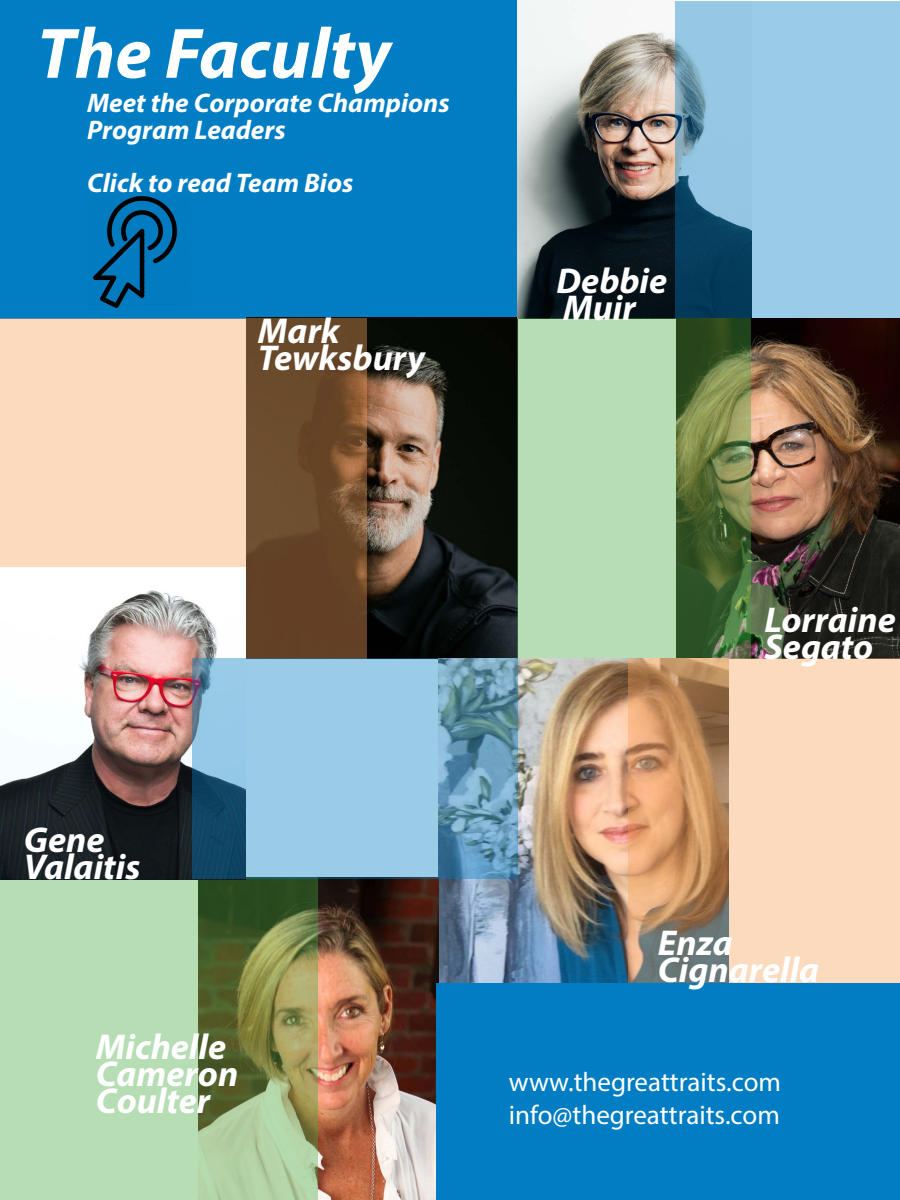
<style>
.page{position:relative;width:900px;height:1200px;background:#fff}
.page>*{position:absolute;margin:0;border:0;box-sizing:border-box;transform-origin:0 0}
.t1{font:italic 700 72px "Myriad Pro";color:#fff}
.t2{font:italic 700 36px/27px "Myriad Pro";color:#fff}
.t3{font:italic 700 27px/27px "Myriad Pro";color:#fff}
.t4{font:27px/32.4px "Myriad Pro";color:#fff}
</style>
<div class="page">
<div style="left:0;top:0;width:693px;height:318px;background:#017dc3"></div>
<img style="left:246px;top:317px;width:271px;height:342px">
<svg style="left:0;top:318px;width:366px;height:341px;background:#c19f82"></svg>
<img style="left:517px;top:0;width:176px;height:318px">
<svg style="left:675px;top:1px;width:225px;height:317px;background:#85b7d3"></svg>
<img style="left:751px;top:318px;width:149px;height:340px">
<svg style="left:517px;top:318px;width:234px;height:341px;background:#95b78b"></svg>
<img style="left:438px;top:658px;width:291px;height:325px">
<svg style="left:629px;top:659px;width:271px;height:324px;background:#e2bd9d"></svg>
<img style="left:318px;top:879px;width:120px;height:321px">
<svg style="left:0;top:879px;width:318px;height:321px;background:#a0be91"></svg>
<div style="left:436px;top:983px;width:464px;height:217px;background:#017dc3"></div>
<img style="left:0;top:567px;width:245px;height:312px">
<svg style="left:192px;top:659px;width:325px;height:220px;background:#80b1cd"></svg>
<img style="left:93px;top:197px;width:85px;height:110px">
<h1 class="t1" style="left:37px;top:7px;width:356px">The Faculty</h1>
<p class="t3" style="left:87px;top:89px;width:364px">Meet the Corporate Champions<br>Program Leaders</p>
<p class="t3" style="left:87px;top:168px;width:268px">Click to read Team Bios</p>
<p class="t2" style="left:258px;top:316px;width:168px">Mark<br>Tewksbury</p>
<p class="t2" style="left:556px;top:266px;width:112px">Debbie<br>Muir</p>
<p class="t2" style="left:24px;top:826px;width:118px">Gene<br>Valaitis</p>
<p class="t2" style="left:96px;top:1032px;width:144px">Michelle<br>Cameron<br>Coulter</p>
<p class="t2" style="left:764px;top:605px;width:133px">Lorraine<br>Segato</p>
<p class="t2" style="left:658px;top:928px;width:163px">Enza<br>Cignarella</p>
<p class="t4" style="left:509px;top:1066px;width:274px">www.thegreattraits.com info@thegreattraits.com</p>
</div>
